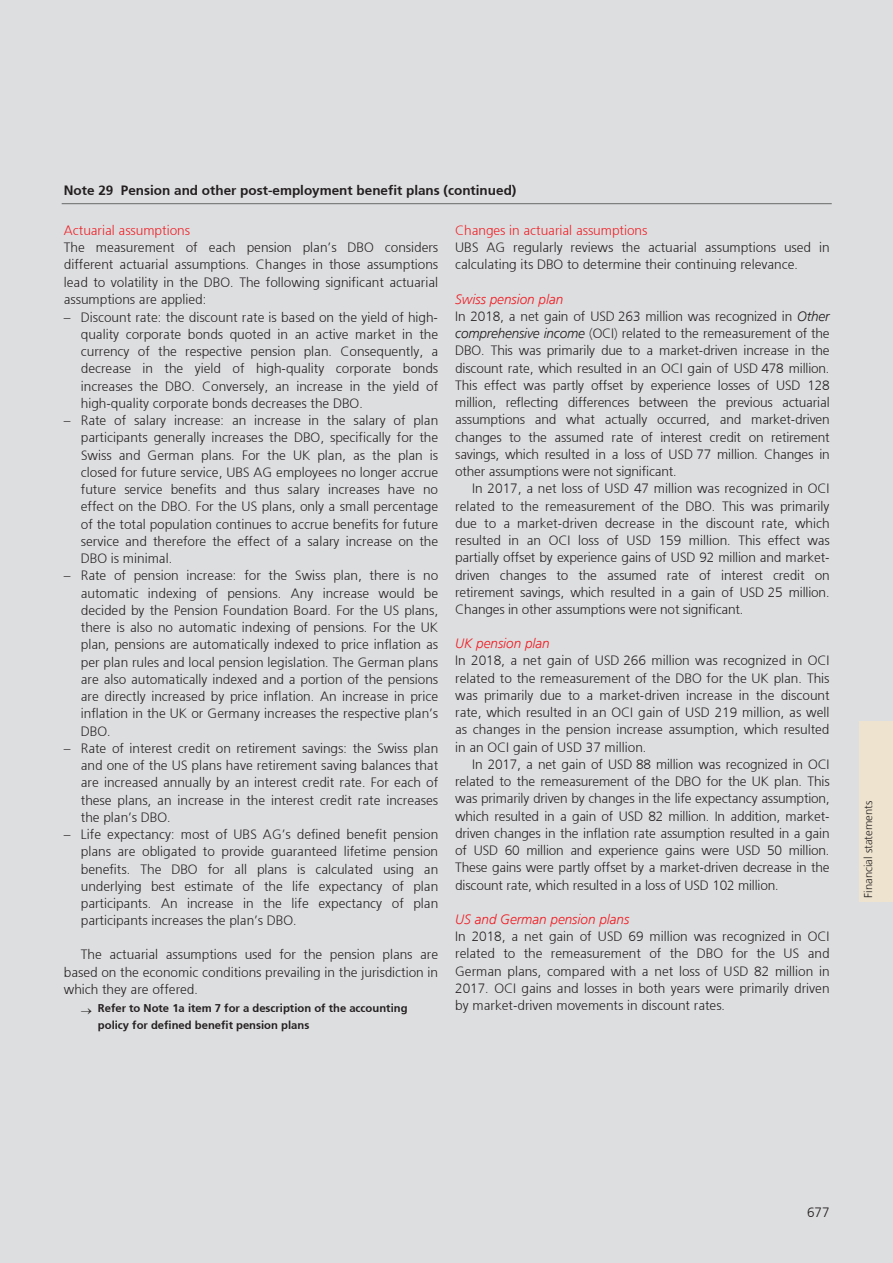
<style>
.page{position:relative;width:893px;height:1263px;background:#fff}
.page>*{position:absolute;margin:0;border:0;box-sizing:border-box;transform-origin:0 0}
.t1{font:300 13.5px/17.2px "Frutiger 45";letter-spacing:-.01em;color:#231f20;text-align:justify}
.t2{font:300 13.5px "Frutiger 45";color:#231f20}
.t3{font:300 13.5px "Frutiger 45";color:#ee1d23}
.t4{font:italic 300 13.5px "Frutiger 45";color:#ee1d23}
.t5{font:300 13.5px "Frutiger LT Com";color:#231f20}
.t6{font:300 11.25px/17.2px "Frutiger 45";color:#231f20}
.t7{font:300 11.25px "Frutiger LT Com";color:#231f20}
.s1{font-style:italic;color:#ee1d23}
.s2{font-style:italic}
</style>
<div class="page">
<div style="left:0;top:0;width:892px;height:1263px;background:#dddee0"></div>
<hr style="left:62px;top:203px;width:769px;height:1px;background:#676968">
<div style="left:859px;top:722px;width:33px;height:180px;background:#eee3ce"></div>
<p class="t2" style="left:64px;top:183px;width:454px">Note 29 Pension and other post-employment benefit plans (continued)</p>
<p class="t3" style="left:64px;top:223px;width:128px">Actuarial assumptions</p>
<p class="t1" style="left:64px;top:239px;width:376px">The measurement of each pension plan’s DBO considers different actuarial assumptions. Changes in those assumptions lead to volatility in the DBO. The following significant actuarial assumptions are applied:</p>
<p class="t1" style="left:81px;top:308px;width:359px;text-indent:-17px">– Discount rate: the discount rate is based on the yield of high&shy;quality corporate bonds quoted in an active market in the currency of the respective pension plan. Consequently, a decrease in the yield of high-quality corporate bonds increases the DBO. Conversely, an increase in the yield of high-quality corporate bonds decreases the DBO.</p>
<p class="t1" style="left:81px;top:412px;width:359px;text-indent:-17px">– Rate of salary increase: an increase in the salary of plan participants generally increases the DBO, specifically for the Swiss and German plans. For the UK plan, as the plan is closed for future service, UBS AG employees no longer accrue future service benefits and thus salary increases have no effect on the DBO. For the US plans, only a small percentage of the total population continues to accrue benefits for future service and therefore the effect of a salary increase on the DBO is minimal.</p>
<p class="t1" style="left:81px;top:567px;width:359px;text-indent:-17px">– Rate of pension increase: for the Swiss plan, there is no automatic indexing of pensions. Any increase would be decided by the Pension Foundation Board. For the US plans, there is also no automatic indexing of pensions. For the UK plan, pensions are automatically indexed to price inflation as per plan rules and local pension legislation. The German plans are also automatically indexed and a portion of the pensions are directly increased by price inflation. An increase in price inflation in the UK or Germany increases the respective plan’s DBO.</p>
<p class="t1" style="left:81px;top:740px;width:359px;text-indent:-17px">– Rate of interest credit on retirement savings: the Swiss plan and one of the US plans have retirement saving balances that are increased annually by an interest credit rate. For each of these plans, an increase in the interest credit rate increases the plan’s DBO.</p>
<p class="t1" style="left:81px;top:826px;width:359px;text-indent:-17px">– Life expectancy: most of UBS AG’s defined benefit pension plans are obligated to provide guaranteed lifetime pension benefits. The DBO for all plans is calculated using an underlying best estimate of the life expectancy of plan participants. An increase in the life expectancy of plan participants increases the plan’s DBO.</p>
<p class="t1" style="left:64px;top:946px;width:376px;text-indent:17px">The actuarial assumptions used for the pension plans are based on the economic conditions prevailing in the jurisdiction in which they are offered.</p>
<p class="t6" style="left:98px;top:999px;width:311px;text-indent:-17px">→ Refer to Note 1a item 7 for a description of the accounting policy for defined benefit pension plans</p>
<p class="t3" style="left:455px;top:223px;width:194px">Changes in actuarial assumptions</p>
<p class="t1" style="left:455px;top:239px;width:376px">UBS AG regularly reviews the actuarial assumptions used in calculating its DBO to determine their continuing relevance.</p>
<p class="t1" style="left:455px;top:290px;width:376px;text-align:left"><span class="s1">Swiss pension plan<br></span>In 2018, a net gain of USD 263 million was recognized in <span class="s2">Other comprehensive income</span> (OCI) related to the remeasurement of the DBO. This was primarily due to a market-driven increase in the discount rate, which resulted in an OCI gain of USD 478 million.<br>This effect was partly offset by experience losses of USD 128 million, reflecting differences between the previous actuarial assumptions and what actually occurred, and market-driven changes to the assumed rate of interest credit on retirement savings, which resulted in a loss of USD 77 million. Changes in other assumptions were not significant.</p>
<p class="t1" style="left:455px;top:480px;width:376px;text-indent:17px">In 2017, a net loss of USD 47 million was recognized in OCI related to the remeasurement of the DBO. This was primarily due to a market-driven decrease in the discount rate, which resulted in an OCI loss of USD 159 million. This effect was partially offset by experience gains of USD 92 million and market&shy;driven changes to the assumed rate of interest credit on retirement savings, which resulted in a gain of USD 25 million.<br>Changes in other assumptions were not significant.</p>
<p class="t4" style="left:455px;top:636px;width:96px">UK pension plan</p>
<p class="t1" style="left:455px;top:652px;width:376px">In 2018, a net gain of USD 266 million was recognized in OCI related to the remeasurement of the DBO for the UK plan. This was primarily due to a market-driven increase in the discount rate, which resulted in an OCI gain of USD 219 million, as well as changes in the pension increase assumption, which resulted in an OCI gain of USD 37 million.</p>
<p class="t1" style="left:455px;top:756px;width:376px;text-indent:17px">In 2017, a net gain of USD 88 million was recognized in OCI related to the remeasurement of the DBO for the UK plan. This was primarily driven by changes in the life expectancy assumption, which resulted in a gain of USD 82 million. In addition, market&shy;driven changes in the inflation rate assumption resulted in a gain of USD 60 million and experience gains were USD 50 million.<br>These gains were partly offset by a market-driven decrease in the discount rate, which resulted in a loss of USD 102 million.</p>
<p class="t4" style="left:455px;top:912px;width:176px">US and German pension plans</p>
<p class="t1" style="left:455px;top:928px;width:376px">In 2018, a net gain of USD 69 million was recognized in OCI related to the remeasurement of the DBO for the US and German plans, compared with a net loss of USD 82 million in 2017. OCI gains and losses in both years were primarily driven by market-driven movements in discount rates.</p>
<p class="t7" style="left:863px;top:898px;width:98px;rotate:-90deg">Financial statements</p>
<p class="t5" style="left:807px;top:1207px;width:24px">677</p>
</div>
